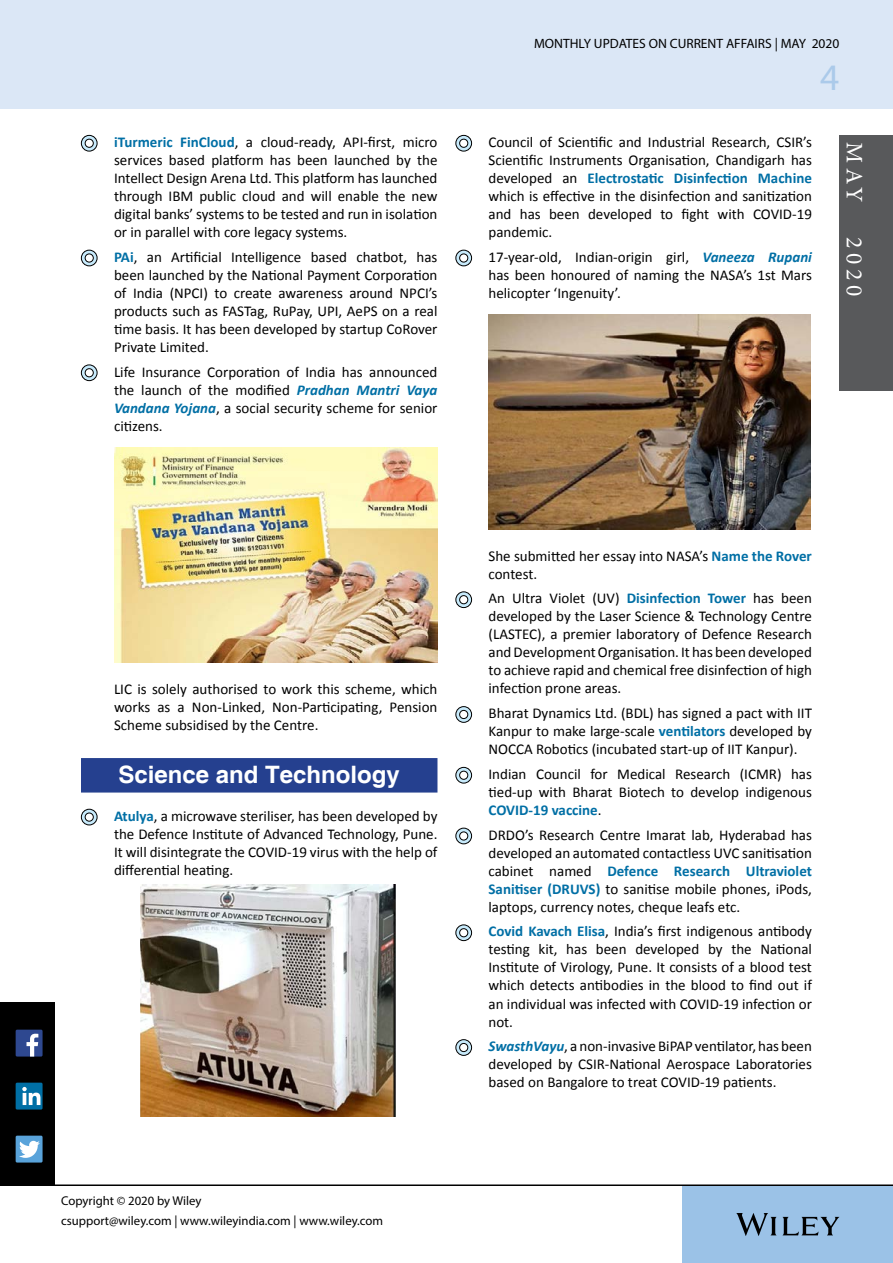
<style>
.page{position:relative;width:893px;height:1263px;background:#fff}
.page>*{position:absolute;margin:0;border:0;box-sizing:border-box;transform-origin:0 0}
.t1{font:37.5px "Myriad Pro";color:#abcaea}
.t2{font:700 24px "Helvetica";color:#fff}
.t3{font:23.55px "Minion Pro";letter-spacing:.2em;color:#fff}
.t4{font:15px/18px "Calibri";color:#000;text-align:justify}
.t5{font:13.5px "Myriad Pro";color:#000}
.t6{font:12.75px "Myriad Pro";color:#000}
.s1{font-weight:700;color:#006fa5}
.s2{font-weight:700;font-style:italic;color:#006fa5}
</style>
<div class="page">
<div style="left:683px;top:1186px;width:210px;height:77px;background:#9bc2e7"></div>
<div style="left:1px;top:0;width:892px;height:108px;background:#dbe7f6"></div>
<svg style="left:736px;top:1213px;width:103px;height:23px"></svg>
<hr style="left:0;top:1184px;width:893px;height:2px;background:#000">
<div style="left:839px;top:135px;width:54px;height:256px;background:#58595b"></div>
<div style="left:0;top:1002px;width:54px;height:182px;background:#000"></div>
<div style="left:16px;top:1136px;width:27px;height:26px;background:#59a3da"></div>
<svg style="left:19px;top:1141px;width:21px;height:17px"></svg>
<div style="left:16px;top:1030px;width:27px;height:26px;background:#2e4890"></div>
<svg style="left:27px;top:1034px;width:11px;height:22px"></svg>
<div style="left:16px;top:1083px;width:27px;height:26px;background:#006fa5"></div>
<svg style="left:22px;top:1087px;width:18px;height:18px"></svg>
<div style="left:81px;top:758px;width:356px;height:34px;background:#25408f"></div>
<svg style="left:81px;top:135px;width:16px;height:16px"></svg>
<div style="left:81px;top:135px;width:16px;height:16px;border:1px solid #000;border-radius:50%"></div>
<div style="left:85px;top:139px;width:8px;height:8px;background:#fff;border-radius:50%"></div>
<div style="left:85px;top:139px;width:9px;height:9px;border:1px solid #000;border-radius:50%"></div>
<svg style="left:81px;top:250px;width:16px;height:16px"></svg>
<div style="left:81px;top:250px;width:16px;height:16px;border:1px solid #000;border-radius:50%"></div>
<div style="left:85px;top:254px;width:8px;height:8px;background:#fff;border-radius:50%"></div>
<div style="left:85px;top:253px;width:9px;height:9px;border:1px solid #000;border-radius:50%"></div>
<svg style="left:81px;top:365px;width:16px;height:16px"></svg>
<div style="left:81px;top:365px;width:16px;height:16px;border:1px solid #000;border-radius:50%"></div>
<div style="left:85px;top:369px;width:8px;height:8px;background:#fff;border-radius:50%"></div>
<div style="left:85px;top:368px;width:9px;height:9px;border:1px solid #000;border-radius:50%"></div>
<img style="left:114px;top:447px;width:323px;height:216px">
<svg style="left:81px;top:809px;width:16px;height:16px"></svg>
<div style="left:81px;top:809px;width:16px;height:16px;border:1px solid #000;border-radius:50%"></div>
<div style="left:85px;top:813px;width:8px;height:8px;background:#fff;border-radius:50%"></div>
<div style="left:85px;top:812px;width:9px;height:9px;border:1px solid #000;border-radius:50%"></div>
<img style="left:141px;top:884px;width:254px;height:232px">
<svg style="left:456px;top:135px;width:16px;height:16px"></svg>
<div style="left:455px;top:135px;width:17px;height:16px;border:1px solid #000;border-radius:50%"></div>
<div style="left:460px;top:139px;width:8px;height:8px;background:#fff;border-radius:50%"></div>
<div style="left:459px;top:139px;width:9px;height:9px;border:1px solid #000;border-radius:50%"></div>
<svg style="left:456px;top:250px;width:16px;height:16px"></svg>
<div style="left:455px;top:250px;width:17px;height:16px;border:1px solid #000;border-radius:50%"></div>
<div style="left:460px;top:254px;width:8px;height:8px;background:#fff;border-radius:50%"></div>
<div style="left:459px;top:253px;width:9px;height:9px;border:1px solid #000;border-radius:50%"></div>
<img style="left:488px;top:314px;width:323px;height:215px">
<svg style="left:456px;top:592px;width:16px;height:16px"></svg>
<div style="left:455px;top:591px;width:17px;height:17px;border:1px solid #000;border-radius:50%"></div>
<div style="left:460px;top:596px;width:8px;height:8px;background:#fff;border-radius:50%"></div>
<div style="left:459px;top:595px;width:9px;height:9px;border:1px solid #000;border-radius:50%"></div>
<svg style="left:456px;top:707px;width:16px;height:15px"></svg>
<div style="left:455px;top:706px;width:17px;height:17px;border:1px solid #000;border-radius:50%"></div>
<div style="left:460px;top:710px;width:8px;height:8px;background:#fff;border-radius:50%"></div>
<div style="left:459px;top:710px;width:9px;height:9px;border:1px solid #000;border-radius:50%"></div>
<svg style="left:456px;top:767px;width:16px;height:16px"></svg>
<div style="left:455px;top:767px;width:17px;height:16px;border:1px solid #000;border-radius:50%"></div>
<div style="left:460px;top:771px;width:8px;height:8px;background:#fff;border-radius:50%"></div>
<div style="left:459px;top:771px;width:9px;height:9px;border:1px solid #000;border-radius:50%"></div>
<svg style="left:456px;top:828px;width:16px;height:16px"></svg>
<div style="left:455px;top:828px;width:17px;height:16px;border:1px solid #000;border-radius:50%"></div>
<div style="left:460px;top:832px;width:8px;height:8px;background:#fff;border-radius:50%"></div>
<div style="left:459px;top:831px;width:9px;height:9px;border:1px solid #000;border-radius:50%"></div>
<svg style="left:456px;top:925px;width:16px;height:16px"></svg>
<div style="left:455px;top:924px;width:17px;height:17px;border:1px solid #000;border-radius:50%"></div>
<div style="left:460px;top:929px;width:8px;height:8px;background:#fff;border-radius:50%"></div>
<div style="left:459px;top:928px;width:9px;height:9px;border:1px solid #000;border-radius:50%"></div>
<svg style="left:456px;top:1040px;width:16px;height:15px"></svg>
<div style="left:455px;top:1039px;width:17px;height:17px;border:1px solid #000;border-radius:50%"></div>
<div style="left:460px;top:1043px;width:8px;height:8px;background:#fff;border-radius:50%"></div>
<div style="left:459px;top:1043px;width:9px;height:9px;border:1px solid #000;border-radius:50%"></div>
<p class="t4" style="left:114px;top:133px;width:325px"><span class="s1">iTurmeric FinCloud</span>, a cloud-ready, API-first, micro services based platform has been launched by the Intellect Design Arena Ltd. This platform has launched through IBM public cloud and will enable the new digital banks’ systems to be tested and run in isolation or in parallel with core legacy systems.</p>
<p class="t4" style="left:114px;top:248px;width:325px"><span class="s1">PAi</span>, an Artificial Intelligence based chatbot, has been launched by the National Payment Corporation of India (NPCI) to create awareness around NPCI’s products such as FASTag, RuPay, UPI, AePS on a real time basis. It has been developed by startup CoRover Private Limited.</p>
<p class="t4" style="left:114px;top:363px;width:325px">Life Insurance Corporation of India has announced the launch of the modified <span class="s2">Pradhan Mantri Vaya Vandana Yojana</span>, a social security scheme for senior citizens.</p>
<p class="t4" style="left:114px;top:680px;width:325px">LIC is solely authorised to work this scheme, which works as a Non-Linked, Non-Participating, Pension Scheme subsidised by the Centre.</p>
<h2 class="t2" style="left:119px;top:759px;width:283px">Science and Technology</h2>
<p class="t4" style="left:114px;top:807px;width:325px"><span class="s1">Atulya</span>, a microwave steriliser, has been developed by the Defence Institute of Advanced Technology, Pune.<br>It will disintegrate the COVID-19 virus with the help of differential heating.</p>
<p class="t6" style="left:61px;top:1193px;width:142px">Copyright © 2020 by Wiley</p>
<p class="t6" style="left:61px;top:1212px;width:323px">csupport@wiley.com | www.wileyindia.com | www.wiley.com</p>
<p class="t5" style="left:534px;top:35px;width:307px">MONTHLY UPDATES ON CURRENT AFFAIRS | MAY 2020</p>
<h1 class="t1" style="left:820px;top:54px;width:21px">4</h1>
<p class="t4" style="left:488px;top:133px;width:325px">Council of Scientific and Industrial Research, CSIR’s Scientific Instruments Organisation, Chandigarh has developed an <span class="s1">Electrostatic Disinfection Machine </span>which is effective in the disinfection and sanitization and has been developed to fight with COVID-19 pandemic.</p>
<p class="t4" style="left:488px;top:248px;width:325px">17-year-old, Indian-origin girl, <span class="s2">Vaneeza Rupani </span>has been honoured of naming the NASA’s 1st Mars helicopter ‘Ingenuity’.</p>
<h3 class="t3" style="left:870px;top:142px;width:61px;rotate:90deg">MAY</h3>
<h3 class="t3" style="left:870px;top:237px;width:61px;rotate:90deg">2020</h3>
<p class="t4" style="left:488px;top:547px;width:325px">She submitted her essay into NASA’s <span class="s1">Name the Rover </span>contest.</p>
<p class="t4" style="left:488px;top:589px;width:325px">An Ultra Violet (UV) <span class="s1">Disinfection Tower</span> has been developed by the Laser Science &amp; Technology Centre (LASTEC), a premier laboratory of Defence Research and Development Organisation. It has been developed to achieve rapid and chemical free disinfection of high infection prone areas.</p>
<p class="t4" style="left:488px;top:704px;width:325px">Bharat Dynamics Ltd. (BDL) has signed a pact with IIT Kanpur to make large-scale <span class="s1">ventilators</span> developed by NOCCA Robotics (incubated start-up of IIT Kanpur).</p>
<p class="t4" style="left:488px;top:765px;width:325px">Indian Council for Medical Research (ICMR) has tied-up with Bharat Biotech to develop indigenous <span class="s1">COVID-19 vaccine</span>.</p>
<p class="t4" style="left:488px;top:826px;width:325px">DRDO’s Research Centre Imarat lab, Hyderabad has developed an automated contactless UVC sanitisation cabinet named <span class="s1">Defence Research Ultraviolet Sanitiser (DRUVS)</span> to sanitise mobile phones, iPods, laptops, currency notes, cheque leafs etc.</p>
<p class="t4" style="left:488px;top:922px;width:325px"><span class="s1">Covid Kavach Elisa</span>, India’s first indigenous antibody testing kit, has been developed by the National Institute of Virology, Pune. It consists of a blood test which detects antibodies in the blood to find out if an individual was infected with COVID-19 infection or not.</p>
<p class="t4" style="left:488px;top:1037px;width:325px"><span class="s2">SwasthVayu</span>, a non-invasive BiPAP ventilator, has been developed by CSIR-National Aerospace Laboratories based on Bangalore to treat COVID-19 patients.</p>
</div>
